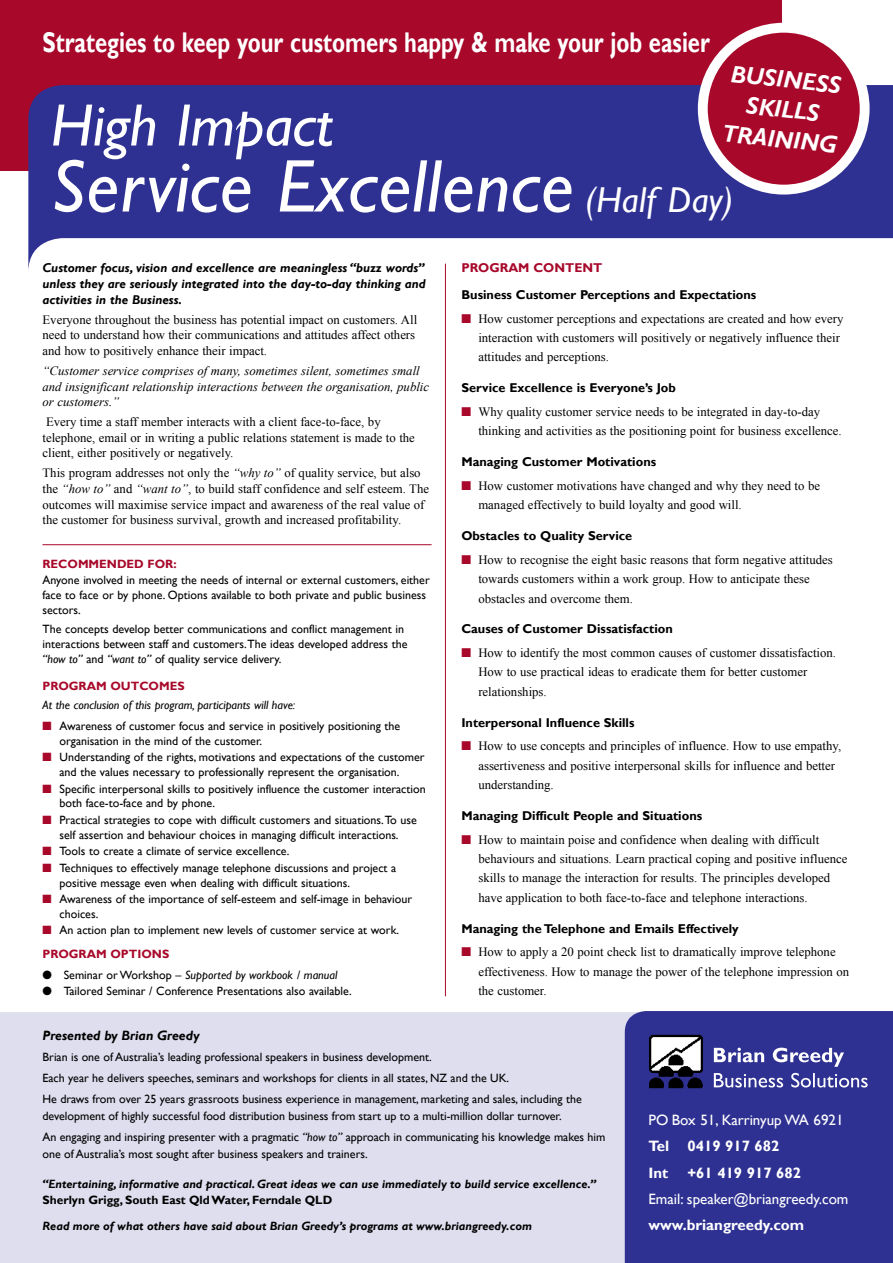
<style>
.page{position:relative;width:893px;height:1263px;background:#fff}
.page>*{position:absolute;margin:0;border:0;box-sizing:border-box;transform-origin:0 0}
.t1{font:italic 75px "Gill Sans";letter-spacing:.01em;color:#fff}
.t2{font:italic 60px "Gill Sans";color:#fff}
.t3{font:700 28.5px "Gill Sans";color:#fff;scale:.77 1}
.t4{font:italic 700 24px/30px "Gill Sans";color:#fff;text-align:center}
.t5{font:15px "Gill Sans";color:#fff}
.t6{font:700 15px/26.1px "Gill Sans";color:#fff}
.t7{font:italic 700 13.5px "Gill Sans";color:#000}
.t8{font:12.75px/19.4px "Times New Roman";color:#000}
.t9{font:700 12.75px "Gill Sans";color:#000}
.t10{font:italic 12.75px/15.6px "Times New Roman";color:#000}
.t11{font:italic 700 12.75px/15.6px "Gill Sans";color:#000;text-align:justify}
.t12{font:700 12.75px "Gill Sans";color:#a8082a}
.t13{font:12px/14.7px "Gill Sans";color:#000}
.t14{font:italic 700 12px "Gill Sans";color:#000}
.t15{font:italic 12px "Gill Sans";color:#000}
.t16{font:700 12px "Gill Sans";color:#000}
.t17{font:700 12px "Gill Sans";color:#a8082a}
.s1{font-size:36px}
.s2{font-style:italic}
.s3{color:#a8082a}
.s4{font-weight:700;color:#a8082a}
.s5{font-style:normal}
</style>
<div class="page">
<div style="left:0;top:1012px;width:625px;height:251px;background:#dfdeef"></div>
<div style="left:625px;top:1011px;width:268px;height:252px;background:#2e3192"></div>
<div style="left:0;top:0;width:781px;height:170px;background:#a8082a"></div>
<svg style="left:28px;top:85px;width:865px;height:187px;fill:#2e3192"></svg>
<hr style="left:43px;top:544px;width:389px;height:1px;background:#a8082a">
<hr style="left:445px;top:264px;width:1px;height:732px;background:#a8082a">
<div style="left:703px;top:28px;width:162px;height:162px;background:#a8082a;border-radius:50%"></div>
<div style="left:698px;top:23px;width:172px;height:172px;border:10px solid #fff;border-radius:50%"></div>
<svg style="left:714px;top:1073px;width:154px;height:14px"></svg>
<svg style="left:714px;top:1048px;width:130px;height:19px"></svg>
<img style="left:646px;top:1031px;width:60px;height:60px">
<h3 class="t3" style="left:43px;top:25px;width:868px">Strategies to keep your customers happy &amp; make your job easier</h3>
<h3 class="t4" style="left:730px;top:59px;width:117px;rotate:6deg">BUSINESS<br>SKILLS<br>TRAINING</h3>
<h2 class="t2" style="left:51px;top:90px;width:283px">High Impact</h2>
<h1 class="t1" style="left:51px;top:142px;width:684px">Service Excellence <span class="s1">(Half Day)</span></h1>
<p class="t11" style="left:43px;top:261px;width:385px">Customer focus, vision and excellence are meaningless “buzz words” unless they are seriously integrated into the day-to-day thinking and activities in the Business.</p>
<p class="t8" style="left:43px;top:311px;width:376px;line-height:15.6px">Everyone throughout the business has potential impact on customers. All need to understand how their communications and attitudes affect others and how to positively enhance their impact.</p>
<p class="t10" style="left:43px;top:363px;width:388px">“Customer service comprises of many, sometimes silent, sometimes small and insignificant relationship interactions between the organisation, public or customers.”</p>
<p class="t8" style="left:43px;top:414px;width:374px;line-height:15.6px">Every time a staff member interacts with a client face-to-face, by telephone, email or in writing a public relations statement is made to the client, either positively or negatively.</p>
<p class="t8" style="left:43px;top:465px;width:388px;line-height:15.6px">This program addresses not only the <span class="s2">“why to”</span> of quality service, but also the <span class="s2">“how to”</span> and <span class="s2">“want to”</span>, to build staff confidence and self esteem. The outcomes will maximise service impact and awareness of the real value of the customer for business survival, growth and increased profitability.</p>
<p class="t17" style="left:43px;top:556px;width:136px">RECOMMENDED FOR:</p>
<p class="t13" style="left:43px;top:573px;width:389px">Anyone involved in meeting the needs of internal or external customers, either face to face or by phone. Options available to both private and public business sectors.</p>
<p class="t13" style="left:43px;top:622px;width:367px">The concepts develop better communications and conflict management in interactions between staff and customers. The ideas developed address the <span class="s2">“how to”</span> and <span class="s2">“want to”</span> of quality service delivery.</p>
<p class="t17" style="left:43px;top:679px;width:144px">PROGRAM OUTCOMES</p>
<p class="t15" style="left:43px;top:698px;width:254px">At the conclusion of this program, participants will have:</p>
<p class="t13" style="left:60px;top:719px;width:342px;text-indent:-17px"><span class="s3">■</span> Awareness of customer focus and service in positively positioning the organisation in the mind of the customer.</p>
<p class="t13" style="left:60px;top:750px;width:366px;text-indent:-17px"><span class="s3">■</span> Understanding of the rights, motivations and expectations of the customer and the values necessary to professionally represent the organisation.</p>
<p class="t13" style="left:60px;top:781px;width:368px;text-indent:-17px"><span class="s3">■</span> Specific interpersonal skills to positively influence the customer interaction both face-to-face and by phone.</p>
<p class="t13" style="left:43px;top:813px;width:376px;text-align:center"><span class="s3">■</span> Practical strategies to cope with difficult customers and situations. To use self assertion and behaviour choices in managing difficult interactions.</p>
<p class="t13" style="left:43px;top:844px;width:249px"><span class="s3">■</span> Tools to create a climate of service excellence.</p>
<p class="t13" style="left:60px;top:861px;width:338px;text-indent:-17px"><span class="s3">■</span> Techniques to effectively manage telephone discussions and project a positive message even when dealing with difficult situations.</p>
<p class="t13" style="left:60px;top:892px;width:354px;text-indent:-17px"><span class="s3">■</span> Awareness of the importance of self-esteem and self-image in behaviour choices.</p>
<p class="t13" style="left:43px;top:919px;width:358px;line-height:23.2px"><span class="s3">■</span> An action plan to implement new levels of customer service at work.<br><span class="s4">PROGRAM OPTIONS</span></p>
<p class="t15" style="left:43px;top:967px;width:296px">● <span class="s5">Seminar or Workshop</span> – Supported by workbook / manual</p>
<p class="t13" style="left:43px;top:984px;width:311px">● Tailored Seminar / Conference Presentations also available.</p>
<p class="t12" style="left:461px;top:260px;width:143px">PROGRAM CONTENT</p>
<p class="t9" style="left:461px;top:287px;width:296px">Business Customer Perceptions and Expectations</p>
<p class="t8" style="left:478px;top:309px;width:367px;text-indent:-17px"><span class="s3">■</span> How customer perceptions and expectations are created and how every interaction with customers will positively or negatively influence their attitudes and perceptions.</p>
<p class="t9" style="left:461px;top:380px;width:216px">Service Excellence is Everyone’s Job</p>
<p class="t8" style="left:478px;top:402px;width:365px;text-indent:-17px"><span class="s3">■</span> Why quality customer service needs to be integrated in day-to-day thinking and activities as the positioning point for business excellence.</p>
<p class="t9" style="left:461px;top:454px;width:196px">Managing Customer Motivations</p>
<p class="t8" style="left:478px;top:476px;width:343px;text-indent:-17px"><span class="s3">■</span> How customer motivations have changed and why they need to be managed effectively to build loyalty and good will.</p>
<p class="t9" style="left:461px;top:528px;width:172px">Obstacles to Quality Service</p>
<p class="t8" style="left:478px;top:550px;width:356px;text-indent:-17px"><span class="s3">■</span> How to recognise the eight basic reasons that form negative attitudes towards customers within a work group. How to anticipate these obstacles and overcome them.</p>
<p class="t9" style="left:461px;top:621px;width:213px">Causes of Customer Dissatisfaction</p>
<p class="t8" style="left:478px;top:643px;width:359px;text-indent:-17px"><span class="s3">■</span> How to identify the most common causes of customer dissatisfaction.<br>How to use practical ideas to eradicate them for better customer relationships.</p>
<p class="t9" style="left:461px;top:715px;width:175px">Interpersonal Influence Skills</p>
<p class="t8" style="left:478px;top:736px;width:364px;text-indent:-17px"><span class="s3">■</span> How to use concepts and principles of influence. How to use empathy, assertiveness and positive interpersonal skills for influence and better understanding.</p>
<p class="t9" style="left:461px;top:808px;width:242px">Managing Difficult People and Situations</p>
<p class="t8" style="left:478px;top:829px;width:371px;text-indent:-17px"><span class="s3">■</span> How to maintain poise and confidence when dealing with difficult behaviours and situations. Learn practical coping and positive influence skills to manage the interaction for results. The principles developed have application to both face-to-face and telephone interactions.</p>
<p class="t9" style="left:461px;top:921px;width:279px">Managing the Telephone and Emails Effectively</p>
<p class="t8" style="left:478px;top:942px;width:372px;text-indent:-17px"><span class="s3">■</span> How to apply a 20 point check list to dramatically improve telephone effectiveness. How to manage the power of the telephone impression on the customer.</p>
<p class="t7" style="left:43px;top:1028px;width:159px">Presented by Brian Greedy</p>
<p class="t13" style="left:43px;top:1047px;width:541px;line-height:21px">Brian is one of Australia’s leading professional speakers in business development.<br>Each year he delivers speeches, seminars and workshops for clients in all states, NZ and the UK.<br>He draws from over 25 years grassroots business experience in management, marketing and sales, including the</p>
<p class="t13" style="left:43px;top:1106px;width:564px;line-height:21px">development of highly successful food distribution business from start up to a multi-million dollar turnover.<br>An engaging and inspiring presenter with a pragmatic <span class="s2">“how to”</span> approach in communicating his knowledge makes him</p>
<p class="t13" style="left:43px;top:1147px;width:327px">one of Australia’s most sought after business speakers and trainers.</p>
<p class="t14" style="left:43px;top:1176px;width:555px">“Entertaining, informative and practical. Great ideas we can use immediately to build service excellence.”</p>
<p class="t16" style="left:43px;top:1193px;width:291px">Sherlyn Grigg, South East Qld Water, Ferndale QLD</p>
<p class="t14" style="left:43px;top:1219px;width:491px">Read more of what others have said about Brian Greedy’s programs at www.briangreedy.com</p>
<p class="t5" style="left:648px;top:1111px;width:197px">PO Box 51, Karrinyup WA 6921</p>
<p class="t6" style="left:648px;top:1134px;width:132px">Tel 0419 917 682<br>Int</p>
<p class="t6" style="left:687px;top:1160px;width:115px">+61 419 917 682</p>
<p class="t5" style="left:648px;top:1190px;width:202px">Email: speaker@briangreedy.com</p>
<p class="t6" style="left:648px;top:1212px;width:157px">www.briangreedy.com</p>
</div>
